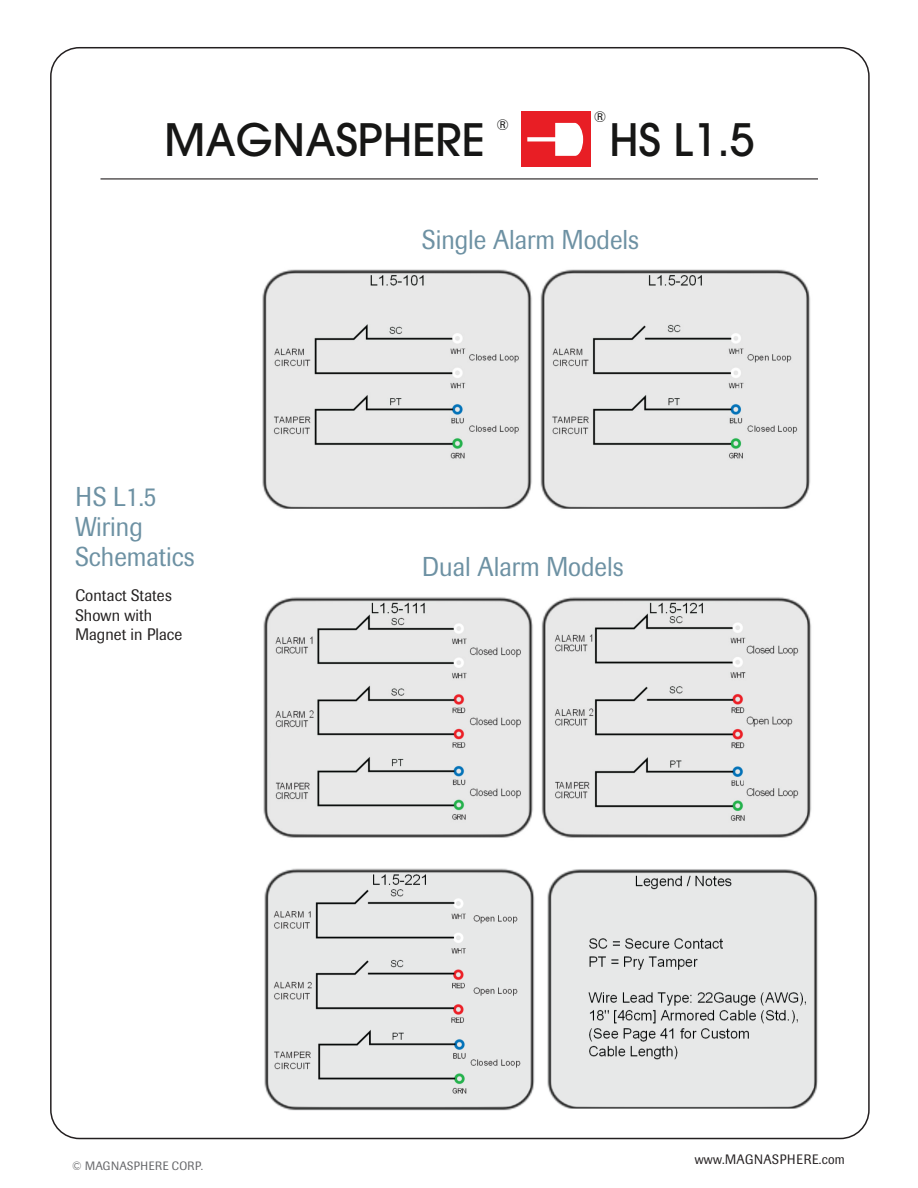
<style>
.page{position:relative;width:918px;height:1188px;background:#fff}
.page>*{position:absolute;margin:0;border:0;box-sizing:border-box;transform-origin:0 0}
.t1{font:500 44.4px "Avant Garde";color:#161615}
.t2{font:27px/30px "Imago";color:#6d91a3;scale:.92 1}
.t3{font:16.5px/19.5px "Imago";letter-spacing:.005em;color:#232020;scale:.94 1}
.t4{font:15px "Imago";color:#161615}
.t5{font:13.5px "Imago";letter-spacing:.04em;color:#231f20;scale:.93 1}
.t6{font:12px "Imago";letter-spacing:.03em;color:#646568;scale:.95 1}
</style>
<div class="page">
<div style="left:521px;top:112px;width:70px;height:55px;background:#e81e25"></div>
<svg style="left:527px;top:123px;width:56px;height:33px"></svg>
<hr style="left:100px;top:178px;width:718px;height:1px;background:#231f20">
<img style="left:262px;top:269px;width:549px;height:240px">
<img style="left:263px;top:597px;width:549px;height:241px">
<img style="left:264px;top:868px;width:271px;height:243px">
<img style="left:547px;top:869px;width:271px;height:240px">
<p class="t4" style="left:594px;top:108px;width:14px">®</p>
<p class="t4" style="left:496px;top:116px;width:14px">®</p>
<h1 class="t1" style="left:164px;top:112px;width:322px">MAGNASPHERE</h1>
<h1 class="t1" style="left:609px;top:112px;width:147px">HS L1.5</h1>
<p class="t2" style="left:76px;top:481px;width:131px">HS L1.5<br>Wiring<br>Schematics</p>
<p class="t3" style="left:76px;top:586px;width:115px">Contact States<br>Shown with<br>Magnet in Place</p>
<p class="t6" style="left:72px;top:1159px;width:139px">© MAGNASPHERE CORP.</p>
<p class="t2" style="left:422px;top:225px;width:237px">Single Alarm Models</p>
<p class="t2" style="left:422px;top:552px;width:220px">Dual Alarm Models</p>
<p class="t5" style="left:695px;top:1151px;width:163px">www.MAGNASPHERE.com</p>
</div>
